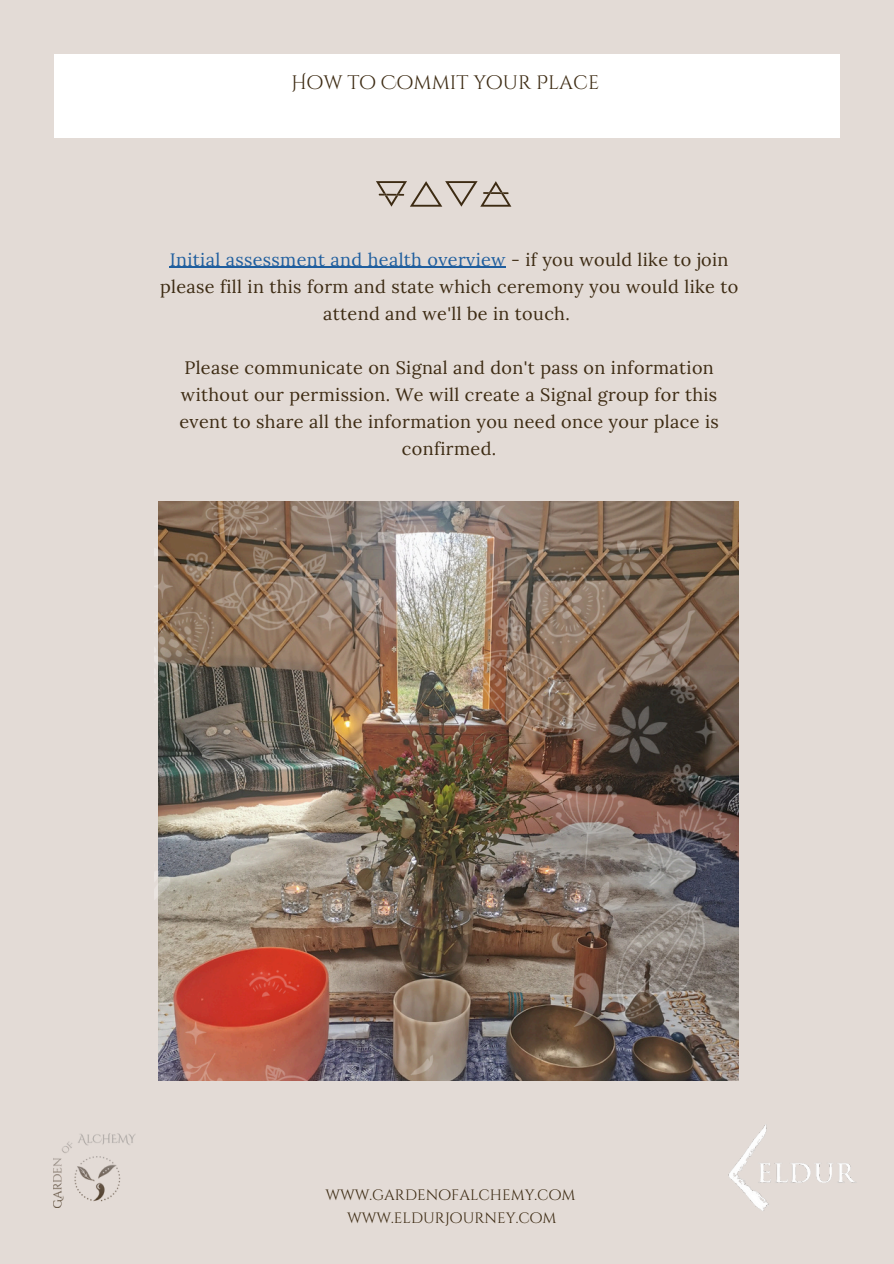
<style>
.page{position:relative;width:894px;height:1264px;background:#fff}
.page>*{position:absolute;margin:0;border:0;box-sizing:border-box;transform-origin:0 0}
.t1{font:19.5px "Cinzel Decorative";color:#3d2b13}
.t2{font:18px/27px "Lora";letter-spacing:.02em;color:#3d2b13;text-align:center}
.t3{font:15px "Cinzel Decorative";color:#3d2b13}
.s1{color:#1f5e9e}
</style>
<div class="page">
<div style="left:0;top:0;width:893px;height:1263px;background:#e3dbd6"></div>
<div style="left:54px;top:54px;width:785px;height:83px;background:#fff"></div>
<svg style="left:376px;top:181px;width:135px;height:26px"></svg>
<img style="left:54px;top:1133px;width:82px;height:74px">
<img style="left:158px;top:502px;width:580px;height:578px">
<hr style="left:170px;top:267px;width:336px;height:1px;background:#1f5e9e">
<img style="left:728px;top:1125px;width:128px;height:86px">
<h1 class="t1" style="left:291px;top:70px;width:309px">How to Commit your Place</h1>
<h1 class="t2" style="left:160px;top:246px;width:579px"><span class="s1">Initial assessment and health overview</span> - if you would like to join please fill in this form and state which ceremony you would like to attend and we'll be in touch.</h1>
<h1 class="t2" style="left:179px;top:354px;width:540px">Please communicate on Signal and don't pass on information without our permission. We will create a Signal group for this event to share all the information you need once your place is confirmed.</h1>
<p class="t3" style="left:325px;top:1184px;width:251px">www.gardenofalchemy.com</p>
<p class="t3" style="left:347px;top:1208px;width:211px">www.eldurjourney.com</p>
</div>
